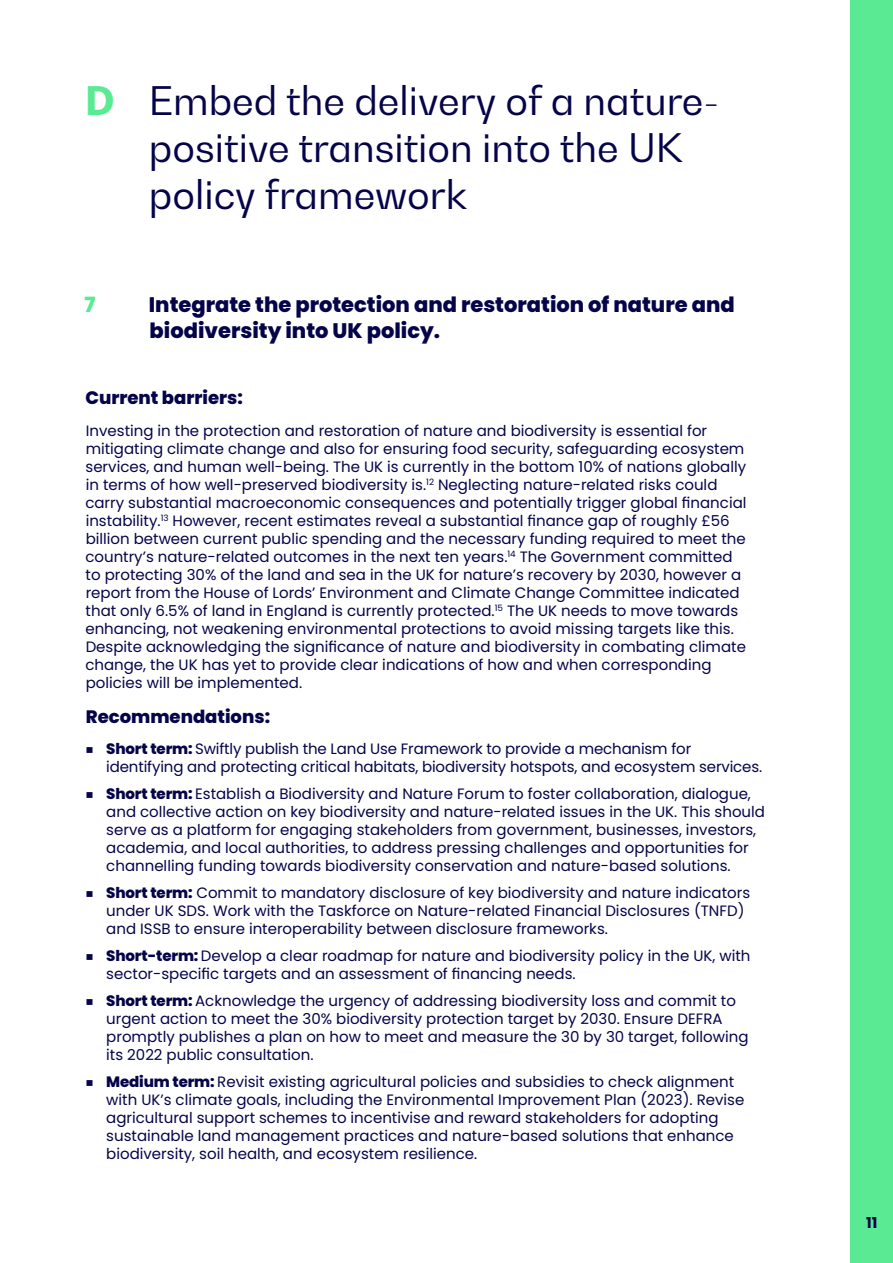
<style>
.page{position:relative;width:893px;height:1263px;background:#fff}
.page>*{position:absolute;margin:0;border:0;box-sizing:border-box;transform-origin:0 0}
.t1{font:39px/46.8px "Bw Gradual DEMO";color:#050449}
.t2{font:800 21px/25.2px "Poppins";color:#050449}
.t3{font:800 21px "Poppins";color:#59ea93}
.t4{font:800 18px "Poppins";color:#050449}
.t5{font:15px/18px "Poppins";color:#050449}
.t6{font:700 15px "Poppins";color:#050449}
.s1{font-weight:800;color:#59ea93}
.s2{font-weight:800;font-size:30px}
.s3{font-weight:800}
</style>
<div class="page">
<div style="left:850px;top:0;width:43px;height:1263px;background:#59ea93"></div>
<h1 class="t1" style="left:149px;top:77px;width:572px;text-indent:-64px"><span class="s1">D</span> Embed the delivery of a nature&shy;positive transition into the UK policy framework</h1>
<h2 class="t3" style="left:84px;top:293px;width:12px">7</h2>
<h2 class="t2" style="left:149px;top:293px;width:587px">Integrate the protection and restoration of nature and biodiversity into UK policy.</h2>
<p class="t4" style="left:85px;top:387px;width:159px">Current barriers:</p>
<p class="t5" style="left:85px;top:422px;width:663px">Investing in the protection and restoration of nature and biodiversity is essential for mitigating climate change and also for ensuring food security, safeguarding ecosystem services, and human well-being. The UK is currently in the bottom 10% of nations globally in terms of how well-preserved biodiversity is.<sup>12</sup> Neglecting nature-related risks could carry substantial macroeconomic consequences and potentially trigger global financial instability.<sup>13</sup> However, recent estimates reveal a substantial finance gap of roughly £56 billion between current public spending and the necessary funding required to meet the country’s nature-related outcomes in the next ten years.<sup>14</sup> The Government committed to protecting 30% of the land and sea in the UK for nature’s recovery by 2030, however a report from the House of Lords’ Environment and Climate Change Committee indicated that only 6.5% of land in England is currently protected.<sup>15</sup> The UK needs to move towards enhancing, not weakening environmental protections to avoid missing targets like this.<br>Despite acknowledging the significance of nature and biodiversity in combating climate change, the UK has yet to provide clear indications of how and when corresponding policies will be implemented.</p>
<p class="t4" style="left:86px;top:706px;width:186px">Recommendations:</p>
<p class="t5" style="left:106px;top:740px;width:657px;text-indent:-21px"><span class="s2">Ќ</span> <span class="s3">Short term:</span> Swiftly publish the Land Use Framework to provide a mechanism for identifying and protecting critical habitats, biodiversity hotspots, and ecosystem services.</p>
<p class="t5" style="left:106px;top:785px;width:660px;text-indent:-21px"><span class="s2">Ќ</span> <span class="s3">Short term:</span> Establish a Biodiversity and Nature Forum to foster collaboration, dialogue, and collective action on key biodiversity and nature-related issues in the UK. This should serve as a platform for engaging stakeholders from government, businesses, investors, academia, and local authorities, to address pressing challenges and opportunities for channelling funding towards biodiversity conservation and nature-based solutions.</p>
<p class="t5" style="left:106px;top:884px;width:645px;text-indent:-21px"><span class="s2">Ќ</span> <span class="s3">Short term:</span> Commit to mandatory disclosure of key biodiversity and nature indicators under UK SDS. Work with the Taskforce on Nature-related Financial Disclosures (TNFD) and ISSB to ensure interoperability between disclosure frameworks.</p>
<p class="t5" style="left:106px;top:947px;width:646px;text-indent:-21px"><span class="s2">Ќ</span> <span class="s3">Short-term:</span> Develop a clear roadmap for nature and biodiversity policy in the UK, with sector-specific targets and an assessment of financing needs.</p>
<p class="t5" style="left:106px;top:992px;width:644px;text-indent:-21px"><span class="s2">Ќ</span> <span class="s3">Short term:</span> Acknowledge the urgency of addressing biodiversity loss and commit to urgent action to meet the 30% biodiversity protection target by 2030. Ensure DEFRA promptly publishes a plan on how to meet and measure the 30 by 30 target, following its 2022 public consultation.</p>
<p class="t5" style="left:106px;top:1073px;width:640px;text-indent:-21px"><span class="s2">Ќ</span> <span class="s3">Medium term:</span> Revisit existing agricultural policies and subsidies to check alignment with UK’s climate goals, including the Environmental Improvement Plan (2023). Revise agricultural support schemes to incentivise and reward stakeholders for adopting sustainable land management practices and nature-based solutions that enhance biodiversity, soil health, and ecosystem resilience.</p>
<p class="t6" style="left:866px;top:1214px;width:13px">11</p>
</div>
